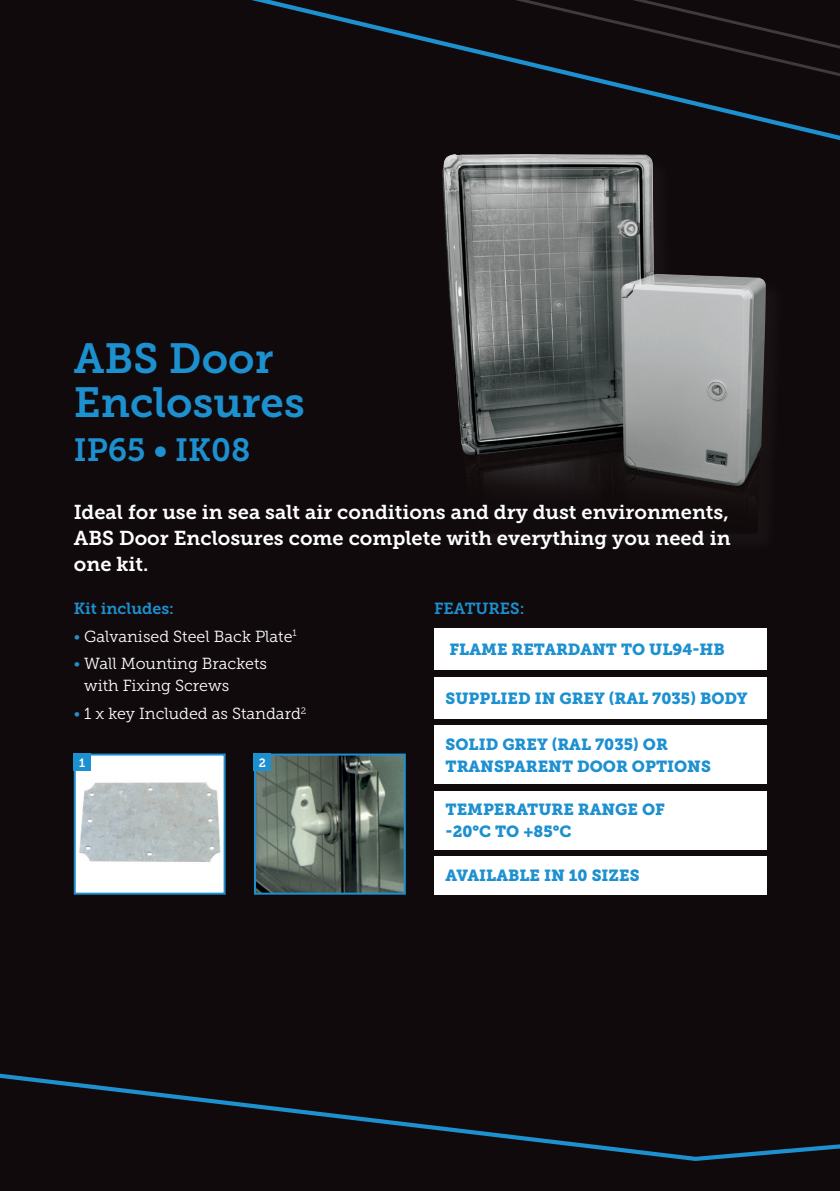
<style>
.page{position:relative;width:840px;height:1191px;background:#fff}
.page>*{position:absolute;margin:0;border:0;box-sizing:border-box;transform-origin:0 0}
.t1{font:42px "Museo Slab 700";color:#1d90d0}
.t2{font:32px "Museo Slab 700";color:#1d90d0}
.Body_Copy{font:20px/26px "Museo Slab 700";color:#fff;text-align:justify}
.t3{font:16px/22px "Museo Slab 900";color:#1d90d0}
.Body_Copy-2{font:16px/22px "Museo Slab 300";color:#fff}
.Body_Copy-3{font:16px "Museo Slab 700";color:#1d90d0}
.Body_Copy-4{font:12px "Museo Slab 700";color:#fff}
.s1{color:#1d90d0}
</style>
<div class="page">
<div style="left:0;top:0;width:839px;height:1191px;background:#110a0c"></div>
<svg style="left:252px;top:0;width:587px;height:140px"></svg>
<svg style="left:0;top:1073px;width:839px;height:88px"></svg>
<div style="left:434px;top:726px;width:331px;height:58px;background:#fff"></div>
<div style="left:434px;top:791px;width:331px;height:58px;background:#fff"></div>
<div style="left:434px;top:628px;width:331px;height:42px;background:#fff"></div>
<div style="left:434px;top:677px;width:331px;height:41px;background:#fff"></div>
<div style="left:434px;top:856px;width:331px;height:38px;background:#fff"></div>
<img style="left:442px;top:154px;width:323px;height:346px">
<img style="left:77px;top:756px;width:145px;height:135px">
<div style="left:74px;top:753px;width:151px;height:141px;border:2px solid #1d90d0"></div>
<div style="left:74px;top:753px;width:17px;height:17px;background:#1d90d0"></div>
<img style="left:257px;top:756px;width:145px;height:135px">
<div style="left:254px;top:753px;width:151px;height:141px;border:2px solid #1d90d0"></div>
<div style="left:254px;top:753px;width:17px;height:17px;background:#1d90d0"></div>
<p class="t1" style="left:74px;top:335px;width:201px">ABS Door</p>
<p class="t1" style="left:74px;top:379px;width:232px">Enclosures</p>
<p class="t2" style="left:74px;top:432px;width:178px">IP65 • IK08</p>
<p class="Body_Copy" style="left:74px;top:499px;width:658px">Ideal for use in sea salt air conditions and dry dust environments, ABS Door Enclosures come complete with everything you need in one kit.</p>
<p class="Body_Copy-3" style="left:434px;top:599px;width:92px">FEATURES:</p>
<p class="Body_Copy-3" style="left:74px;top:599px;width:102px">Kit includes:</p>
<p class="Body_Copy-2" style="left:74px;top:625px;width:224px"><span class="s1">•</span> Galvanised Steel Back Plate<sup>1</sup></p>
<p class="Body_Copy-2" style="left:84px;top:653px;width:184px;text-indent:-10px"><span class="s1">•</span> Wall Mounting Brackets with Fixing Screws</p>
<p class="Body_Copy-2" style="left:74px;top:702px;width:234px"><span class="s1">•</span> 1 x key Included as Standard<sup>2</sup></p>
<p class="t3" style="left:449px;top:639px;width:277px">FLAME RETARDANT TO UL94-HB</p>
<p class="t3" style="left:445px;top:687px;width:303px">SUPPLIED IN GREY (RAL 7035) BODY</p>
<p class="Body_Copy-4" style="left:79px;top:755px;width:8px">1</p>
<p class="Body_Copy-4" style="left:259px;top:755px;width:9px">2</p>
<p class="t3" style="left:445px;top:733px;width:267px">SOLID GREY (RAL 7035) OR<br>TRANSPARENT DOOR OPTIONS</p>
<p class="t3" style="left:445px;top:799px;width:221px">TEMPERATURE RANGE OF -20°C TO +85°C</p>
<p class="t3" style="left:445px;top:865px;width:195px">AVAILABLE IN 10 SIZES</p>
</div>
